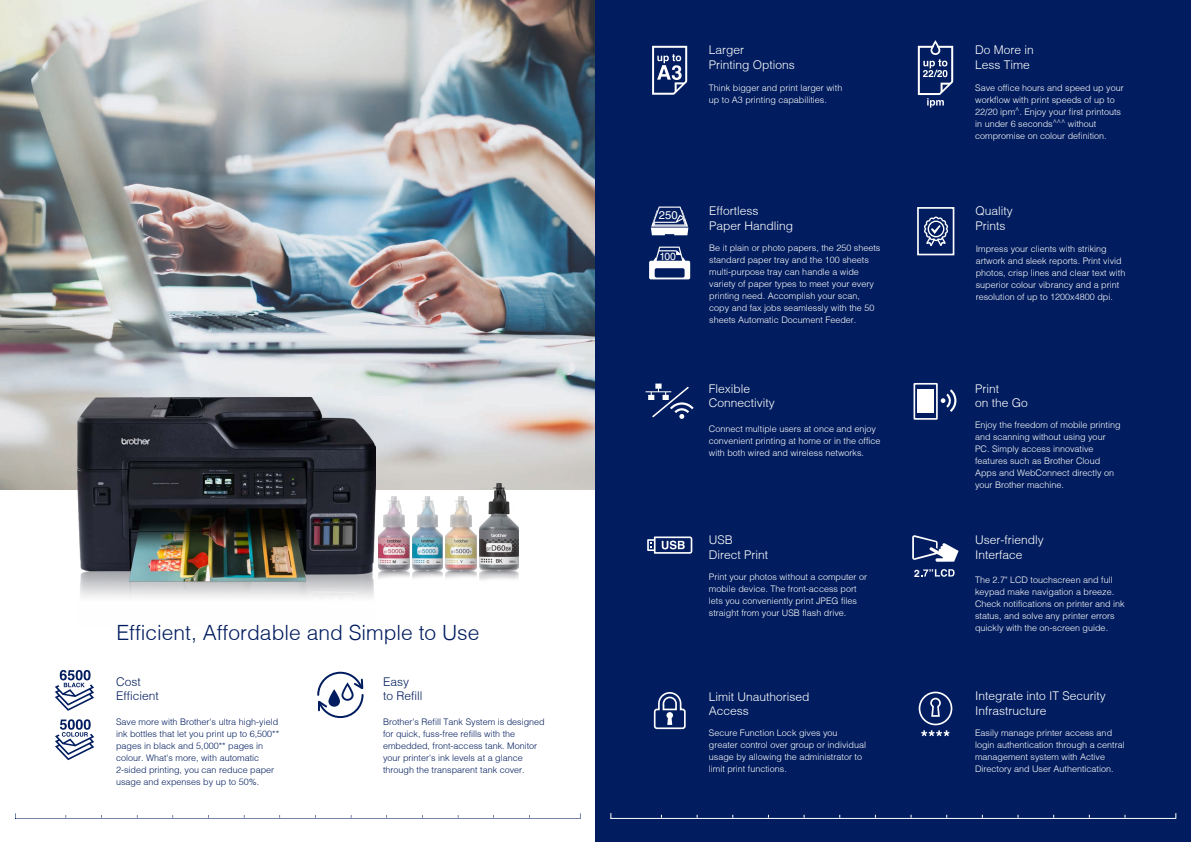
<style>
.page{position:relative;width:1191px;height:842px;background:#fff}
.page>*{position:absolute;margin:0;border:0;box-sizing:border-box;transform-origin:0 0}
.t1{font:300 21px "Helvetica";color:#021d5f}
.t2{font:300 12px/14.4px "Helvetica";color:#fff}
.t3{font:300 12px/14.4px "Helvetica";color:#021d5f}
.t4{font:11.3px "Helvetica";color:#fff}
.t5{font:10.3px "Helvetica";color:#fff}
.t6{font:700 10.2px "Helvetica";color:#fff}
.t7{font:300 9px/12px "Helvetica";color:#fff}
.t8{font:300 9px/12px "Helvetica";color:#021d5f}
</style>
<div class="page">
<img style="left:0;top:0;width:595px;height:489px">
<div style="left:595px;top:0;width:596px;height:842px;background:#021d5f"></div>
<hr style="left:610px;top:818px;width:565px;height:1px;background:#fff">
<svg style="left:924px;top:217px;width:24px;height:29px"></svg>
<div style="left:917px;top:207px;width:37px;height:48px;border:2px solid #fff"></div>
<svg style="left:940px;top:389px;width:16px;height:23px"></svg>
<div style="left:913px;top:383px;width:24px;height:37px;border:2px solid #fff"></div>
<div style="left:917px;top:389px;width:16px;height:24px;background:#fff"></div>
<svg style="left:921px;top:569px;width:33px;height:8px"></svg>
<svg style="left:912px;top:535px;width:46px;height:27px"></svg>
<svg style="left:652px;top:46px;width:35px;height:49px"></svg>
<svg style="left:653px;top:692px;width:33px;height:38px"></svg>
<div style="left:918px;top:692px;width:34px;height:33px;border:2px solid #fff;border-radius:50%"></div>
<svg style="left:921px;top:730px;width:28px;height:6px"></svg>
<svg style="left:930px;top:697px;width:11px;height:20px"></svg>
<svg style="left:645px;top:384px;width:48px;height:35px"></svg>
<svg style="left:918px;top:40px;width:35px;height:68px"></svg>
<svg style="left:651px;top:207px;width:37px;height:28px"></svg>
<svg style="left:649px;top:247px;width:41px;height:32px"></svg>
<svg style="left:647px;top:536px;width:45px;height:18px"></svg>
<hr style="left:15px;top:818px;width:565px;height:1px;background:#021d5f">
<svg style="left:317px;top:671px;width:47px;height:48px"></svg>
<svg style="left:55px;top:670px;width:39px;height:41px"></svg>
<svg style="left:55px;top:719px;width:39px;height:41px"></svg>
<img style="left:412px;top:496px;width:30px;height:83px">
<img style="left:379px;top:496px;width:30px;height:82px">
<img style="left:446px;top:496px;width:30px;height:82px">
<img style="left:479px;top:483px;width:40px;height:97px">
<img style="left:77px;top:397px;width:298px;height:201px">
<h1 class="t1" style="left:116px;top:619px;width:364px">Efficient, Affordable and Simple to Use</h1>
<h2 class="t3" style="left:116px;top:674px;width:44px">Cost<br>Efficient</h2>
<p class="t8" style="left:116px;top:715px;width:165px">Save more with Brother's ultra high-yield ink bottles that let you print up to 6,500** pages in black and 5,000** pages in colour. What's more, with automatic 2-sided printing, you can reduce paper usage and expenses by up to 50%.</p>
<h2 class="t3" style="left:383px;top:674px;width:41px">Easy<br>to Refill</h2>
<p class="t8" style="left:383px;top:715px;width:163px">Brother's Refill Tank System is designed for quick, fuss-free refills with the embedded, front-access tank. Monitor your printer's ink levels at a glance through the transparent tank cover.</p>
<h2 class="t2" style="left:709px;top:43px;width:88px">Larger<br>Printing Options</h2>
<p class="t7" style="left:709px;top:82px;width:135px">Think bigger and print larger with up to A3 printing capabilities.</p>
<p class="t4" style="left:659px;top:208px;width:20px">250</p>
<p class="t5" style="left:659px;top:250px;width:18px">100</p>
<h2 class="t2" style="left:709px;top:204px;width:86px">Effortless<br>Paper Handling</h2>
<p class="t7" style="left:709px;top:241px;width:173px">Be it plain or photo papers, the 250 sheets standard paper tray and the 100 sheets multi-purpose tray can handle a wide variety of paper types to meet your every printing need. Accomplish your scan, copy and fax jobs seamlessly with the 50 sheets Automatic Document Feeder.</p>
<h2 class="t2" style="left:709px;top:381px;width:68px">Flexible<br>Connectivity</h2>
<p class="t7" style="left:709px;top:422px;width:173px">Connect multiple users at once and enjoy convenient printing at home or in the office with both wired and wireless networks.</p>
<h2 class="t2" style="left:709px;top:533px;width:61px">USB<br>Direct Print</h2>
<p class="t7" style="left:709px;top:571px;width:160px">Print your photos without a computer or mobile device. The front-access port lets you conveniently print JPEG files straight from your USB flash drive.</p>
<h2 class="t2" style="left:709px;top:689px;width:102px">Limit Unauthorised<br>Access</h2>
<p class="t7" style="left:709px;top:727px;width:159px">Secure Function Lock gives you greater control over group or individual usage by allowing the administrator to limit print functions.</p>
<p class="t6" style="left:914px;top:567px;width:7px">2</p>
<h2 class="t2" style="left:975px;top:43px;width:60px">Do More in<br>Less Time</h2>
<p class="t7" style="left:975px;top:82px;width:150px">Save office hours and speed up your workflow with print speeds of up to 22/20 ipm<sup>^</sup>. Enjoy your first printouts in under 6 seconds<sup>^^^</sup> without compromise on colour definition.</p>
<h2 class="t2" style="left:975px;top:204px;width:39px">Quality<br>Prints</h2>
<p class="t7" style="left:975px;top:243px;width:151px">Impress your clients with striking artwork and sleek reports. Print vivid photos, crisp lines and clear text with superior colour vibrancy and a print resolution of up to 1200x4800 dpi.</p>
<h2 class="t2" style="left:975px;top:381px;width:54px">Print<br>on the Go</h2>
<p class="t7" style="left:975px;top:419px;width:147px">Enjoy the freedom of mobile printing and scanning without using your<br>PC. Simply access innovative features such as Brother Cloud<br>Apps and WebConnect directly on your Brother machine.</p>
<h2 class="t2" style="left:975px;top:533px;width:70px">User-friendly<br>Interface</h2>
<p class="t7" style="left:975px;top:574px;width:151px">The 2.7" LCD touchscreen and full keypad make navigation a breeze.<br>Check notifications on printer and ink status, and solve any printer errors quickly with the on-screen guide.</p>
<h2 class="t2" style="left:975px;top:689px;width:132px">Integrate into IT Security<br>Infrastructure</h2>
<p class="t7" style="left:975px;top:727px;width:151px">Easily manage printer access and login authentication through a central management system with Active Directory and User Authentication.</p>
</div>
